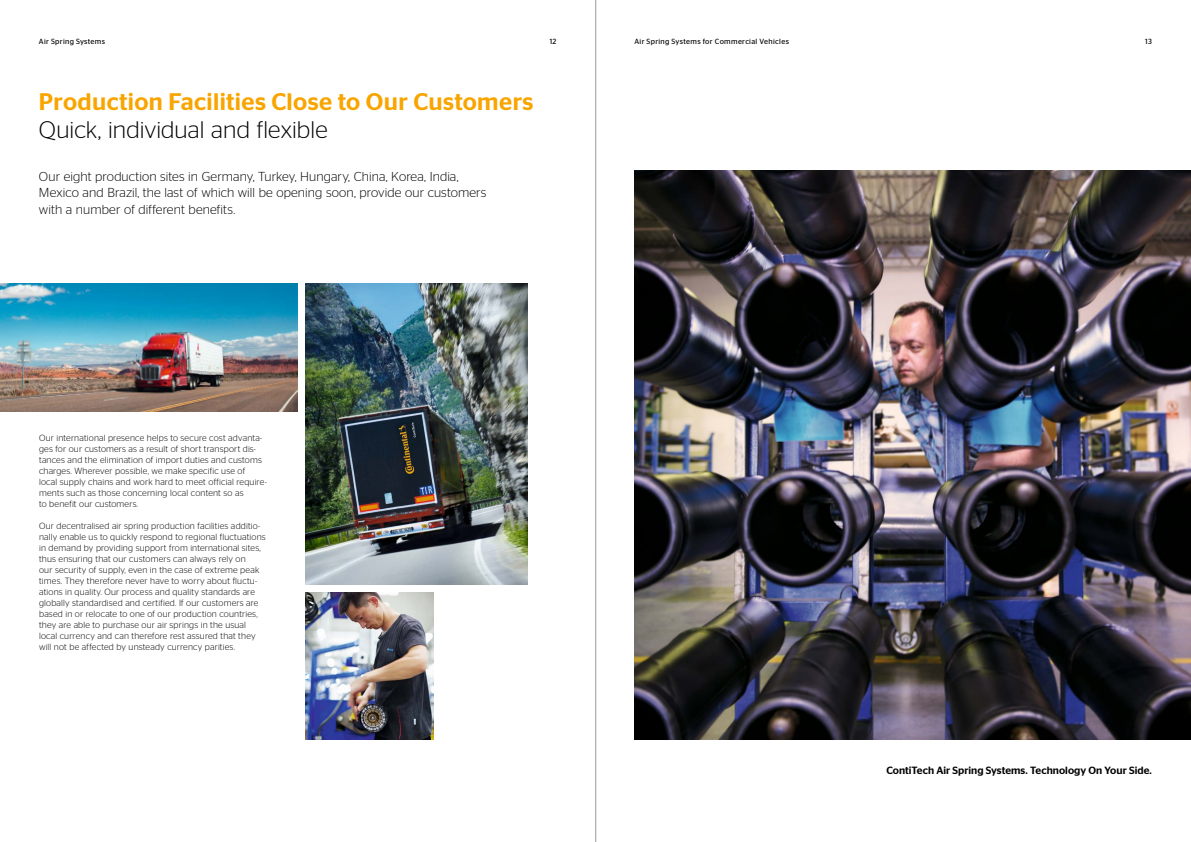
<style>
.page{position:relative;width:1191px;height:842px;background:#fff}
.page>*{position:absolute;margin:0;border:0;box-sizing:border-box;transform-origin:0 0}
.t1{font:500 24px "Stag Sans";letter-spacing:.015em;color:#f8a500}
.t2{font:300 24px "Stag Sans";letter-spacing:.005em;color:#000}
.t3{font:300 13px/16.5px "Stag Sans";letter-spacing:.005em;color:#000}
.t4{font:500 10.5px "Stag Sans";letter-spacing:.005em;color:#000}
.t5{font:300 9px/11px "Stag Sans";letter-spacing:.02em;color:#000}
.t6{font:7.5px "Stag Sans";letter-spacing:.04em;color:#000}
</style>
<div class="page">
<hr style="left:595px;top:0;width:1px;height:842px;background:#989999">
<img style="left:634px;top:170px;width:557px;height:570px">
<img style="left:305px;top:592px;width:128px;height:148px">
<img style="left:305px;top:283px;width:222px;height:301px">
<img style="left:0;top:283px;width:297px;height:128px">
<p class="t6" style="left:39px;top:37px;width:68px">Air Spring Systems</p>
<p class="t6" style="left:550px;top:37px;width:8px">12</p>
<p class="t6" style="left:634px;top:37px;width:156px">Air Spring Systems for Commercial Vehicles</p>
<p class="t6" style="left:1145px;top:37px;width:8px">13</p>
<h1 class="t1" style="left:39px;top:88px;width:496px">Production Facilities Close to Our Customers</h1>
<h1 class="t2" style="left:39px;top:116px;width:290px">Quick, individual and flexible</h1>
<h2 class="t3" style="left:39px;top:168px;width:449px">Our eight production sites in Germany, Turkey, Hungary, China, Korea, India,<br>Mexico and Brazil, the last of which will be opening soon, provide our customers with a number of different benefits.</h2>
<p class="t5" style="left:39px;top:432px;width:229px">Our international presence helps to secure cost advanta&shy;ges for our customers as a result of short transport dis&shy;tances and the elimination of import duties and customs charges. Wherever possible, we make specific use of<br>local supply chains and work hard to meet official require&shy;ments such as those concerning local content so as<br>to benefit our customers.</p>
<p class="t5" style="left:39px;top:520px;width:228px">Our decentralised air spring production facilities additio&shy;nally enable us to quickly respond to regional fluctuations in demand by providing support from international sites, thus ensuring that our customers can always rely on<br>our security of supply, even in the case of extreme peak times. They therefore never have to worry about fluctu&shy;ations in quality. Our process and quality standards are globally standardised and certified. If our customers are based in or relocate to one of our production countries, they are able to purchase our air springs in the usual local currency and can therefore rest assured that they will not be affected by unsteady currency parities.</p>
<p class="t4" style="left:886px;top:764px;width:267px">ContiTech Air Spring Systems. Technology On Your Side.</p>
</div>
